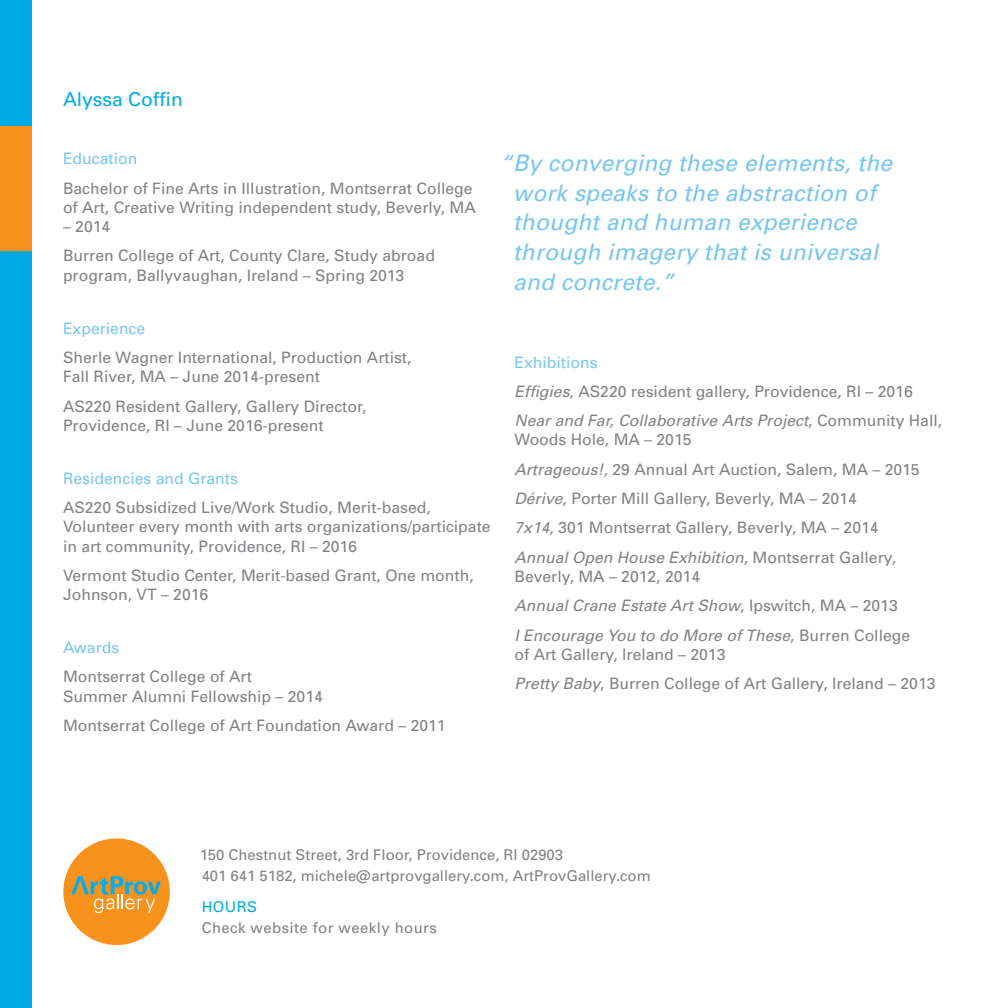
<style>
.page{position:relative;width:1008px;height:1008px;background:#fff}
.page>*{position:absolute;margin:0;border:0;box-sizing:border-box;transform-origin:0 0}
.t1{font:italic 22.75px/29.8px "Univers";letter-spacing:.01em;color:#78c7ef}
.t2{font:19.25px "Univers";color:#00abe5}
.t3{font:15.75px/19.2px "Univers";color:#808285}
.t4{font:italic 15.75px/19.2px "Univers";color:#808285}
.t5{font:15.75px "Univers";color:#78c7ef}
.t6{font:14.88px "Univers";color:#808285}
.t7{font:14.88px "Univers";letter-spacing:.03em;color:#808285}
.t8{font:14.88px "Univers";letter-spacing:.03em;color:#00abe5}
.s1{font-style:italic}
.s2{font-style:normal}
</style>
<div class="page">
<div style="left:0;top:126px;width:32px;height:126px;background:#f7931d"></div>
<div style="left:0;top:0;width:32px;height:126px;background:#00abe5"></div>
<div style="left:0;top:251px;width:32px;height:757px;background:#00abe5"></div>
<div style="left:63px;top:838px;width:107px;height:107px;background:#f7931d;border-radius:50%"></div>
<svg style="left:71px;top:876px;width:90px;height:37px"></svg>
<p class="t2" style="left:63px;top:87px;width:121px">Alyssa Coffin</p>
<p class="t5" style="left:63px;top:149px;width:76px">Education</p>
<p class="t3" style="left:63px;top:178px;width:414px">Bachelor of Fine Arts in Illustration, Montserrat College of Art, Creative Writing independent study, Beverly, MA</p>
<p class="t3" style="left:63px;top:217px;width:49px">– 2014</p>
<p class="t3" style="left:63px;top:246px;width:373px">Burren College of Art, County Clare, Study abroad program, Ballyvaughan, Ireland – Spring 2013</p>
<p class="t5" style="left:63px;top:318px;width:84px">Experience</p>
<p class="t3" style="left:63px;top:347px;width:350px">Sherle Wagner International, Production Artist,<br>Fall River, MA – June 2014-present</p>
<p class="t3" style="left:63px;top:396px;width:305px">AS220 Resident Gallery, Gallery Director,<br>Providence, RI – June 2016-present</p>
<p class="t5" style="left:63px;top:468px;width:177px">Residencies and Grants</p>
<p class="t3" style="left:63px;top:498px;width:429px">AS220 Subsidized Live/Work Studio, Merit-based,<br>Volunteer every month with arts organizations/participate in art community, Providence, RI – 2016</p>
<p class="t3" style="left:63px;top:565px;width:412px">Vermont Studio Center, Merit-based Grant, One month,<br>Johnson, VT – 2016</p>
<p class="t5" style="left:63px;top:638px;width:58px">Awards</p>
<p class="t3" style="left:63px;top:667px;width:191px">Montserrat College of Art</p>
<p class="t3" style="left:63px;top:686px;width:261px">Summer Alumni Fellowship – 2014</p>
<p class="t3" style="left:63px;top:716px;width:384px">Montserrat College of Art Foundation Award – 2011</p>
<p class="t1" style="left:513px;top:147px;width:380px;text-indent:-13px">“By converging these elements, the work speaks to the abstraction of thought and human experience through imagery that is universal and concrete.”</p>
<p class="t5" style="left:514px;top:352px;width:85px">Exhibitions</p>
<p class="t3" style="left:514px;top:381px;width:400px"><span class="s1">Effigies</span>, AS220 resident gallery, Providence, RI – 2016</p>
<p class="t4" style="left:514px;top:411px;width:429px">Near and Far, Collaborative Arts Project<span class="s2">, Community Hall,<br>Woods Hole, MA – 2015</span></p>
<p class="t3" style="left:514px;top:459px;width:407px"><span class="s1">Artrageous!,</span> 29 Annual Art Auction, Salem, MA – 2015</p>
<p class="t3" style="left:514px;top:489px;width:344px"><span class="s1">Dérive</span>, Porter Mill Gallery, Beverly, MA – 2014</p>
<p class="t3" style="left:514px;top:518px;width:366px"><span class="s1">7x14</span>, 301 Montserrat Gallery, Beverly, MA – 2014</p>
<p class="t3" style="left:514px;top:547px;width:383px"><span class="s1">Annual Open House Exhibition</span>, Montserrat Gallery,<br>Beverly, MA – 2012, 2014</p>
<p class="t4" style="left:514px;top:596px;width:385px">Annual Crane Estate Art Show<span class="s2">, Ipswitch, MA – 2013</span></p>
<p class="t3" style="left:514px;top:625px;width:397px"><span class="s1">I Encourage You to do More of These</span>, Burren College of Art Gallery, Ireland – 2013</p>
<p class="t3" style="left:514px;top:674px;width:423px"><span class="s1">Pretty Baby</span>, Burren College of Art Gallery, Ireland – 2013</p>
<p class="t6" style="left:200px;top:845px;width:365px">150 Chestnut Street, 3rd Floor, Providence, RI 02903</p>
<p class="t6" style="left:202px;top:866px;width:451px">401 641 5182, michele@artprovgallery.com, ArtProvGallery.com</p>
<p class="t8" style="left:202px;top:898px;width:57px">HOURS</p>
<p class="t7" style="left:202px;top:919px;width:237px">Check website for weekly hours</p>
</div>
